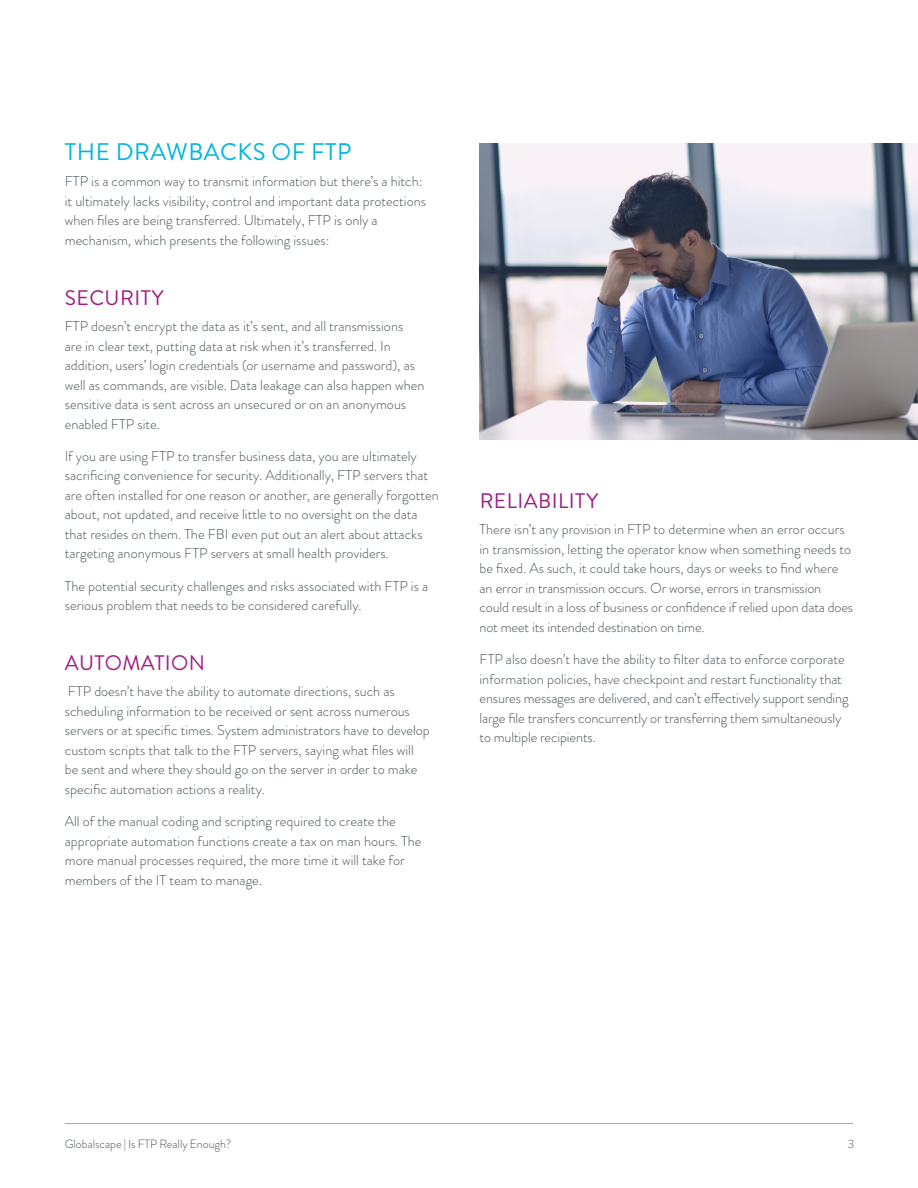
<style>
.page{position:relative;width:918px;height:1188px;background:#fff}
.page>*{position:absolute;margin:0;border:0;box-sizing:border-box;transform-origin:0 0}
.Subhead_Blue{font:24px "Brandon Grotesque";letter-spacing:.02em;color:#00b5df}
.Subhead_Pink{font:21px "Brandon Grotesque";letter-spacing:.02em;color:#a01b81}
.Body_copy{font:300 14.25px/19.5px "Brandon Grotesque";color:#485156}
.t1{font:300 12px "Brandon Grotesque";color:#485156}
</style>
<div class="page">
<hr style="left:65px;top:1123px;width:788px;height:1px;background:#a3a8aa">
<img style="left:479px;top:143px;width:439px;height:296px">
<p class="Subhead_Blue" style="left:65px;top:135px;width:288px">THE DRAWBACKS OF FTP</p>
<p class="Body_copy" style="left:65px;top:172px;width:363px">FTP is a common way to transmit information but there’s a hitch: it ultimately lacks visibility, control and important data protections when files are being transferred. Ultimately, FTP is only a mechanism, which presents the following issues:</p>
<p class="Subhead_Pink" style="left:65px;top:283px;width:100px">SECURITY</p>
<p class="Body_copy" style="left:65px;top:317px;width:361px">FTP doesn’t encrypt the data as it’s sent, and all transmissions<br>are in clear text, putting data at risk when it’s transferred. In addition, users’ login credentials (or username and password), as well as commands, are visible. Data leakage can also happen when sensitive data is sent across an unsecured or on an anonymous enabled FTP site.</p>
<p class="Body_copy" style="left:65px;top:446px;width:376px">If you are using FTP to transfer business data, you are ultimately sacrificing convenience for security. Additionally, FTP servers that are often installed for one reason or another, are generally forgotten about, not updated, and receive little to no oversight on the data that resides on them. The FBI even put out an alert about attacks targeting anonymous FTP servers at small health providers.</p>
<p class="Body_copy" style="left:65px;top:576px;width:365px">The potential security challenges and risks associated with FTP is a serious problem that needs to be considered carefully.</p>
<p class="Subhead_Pink" style="left:65px;top:649px;width:142px">AUTOMATION</p>
<p class="Body_copy" style="left:65px;top:682px;width:367px">FTP doesn’t have the ability to automate directions, such as scheduling information to be received or sent across numerous servers or at specific times. System administrators have to develop custom scripts that talk to the FTP servers, saying what files will be sent and where they should go on the server in order to make specific automation actions a reality.</p>
<p class="Body_copy" style="left:65px;top:812px;width:358px">All of the manual coding and scripting required to create the appropriate automation functions create a tax on man hours. The more manual processes required, the more time it will take for members of the IT team to manage.</p>
<p class="Subhead_Pink" style="left:480px;top:486px;width:120px">RELIABILITY</p>
<p class="Body_copy" style="left:480px;top:520px;width:375px">There isn’t any provision in FTP to determine when an error occurs in transmission, letting the operator know when something needs to be fixed. As such, it could take hours, days or weeks to find where an error in transmission occurs. Or worse, errors in transmission could result in a loss of business or confidence if relied upon data does not meet its intended destination on time.</p>
<p class="Body_copy" style="left:480px;top:649px;width:371px">FTP also doesn’t have the ability to filter data to enforce corporate information policies, have checkpoint and restart functionality that ensures messages are delivered, and can’t effectively support sending large file transfers concurrently or transferring them simultaneously to multiple recipients.</p>
<p class="t1" style="left:65px;top:1136px;width:168px">Globalscape | Is FTP Really Enough?</p>
<p class="t1" style="left:848px;top:1136px;width:8px">3</p>
</div>
